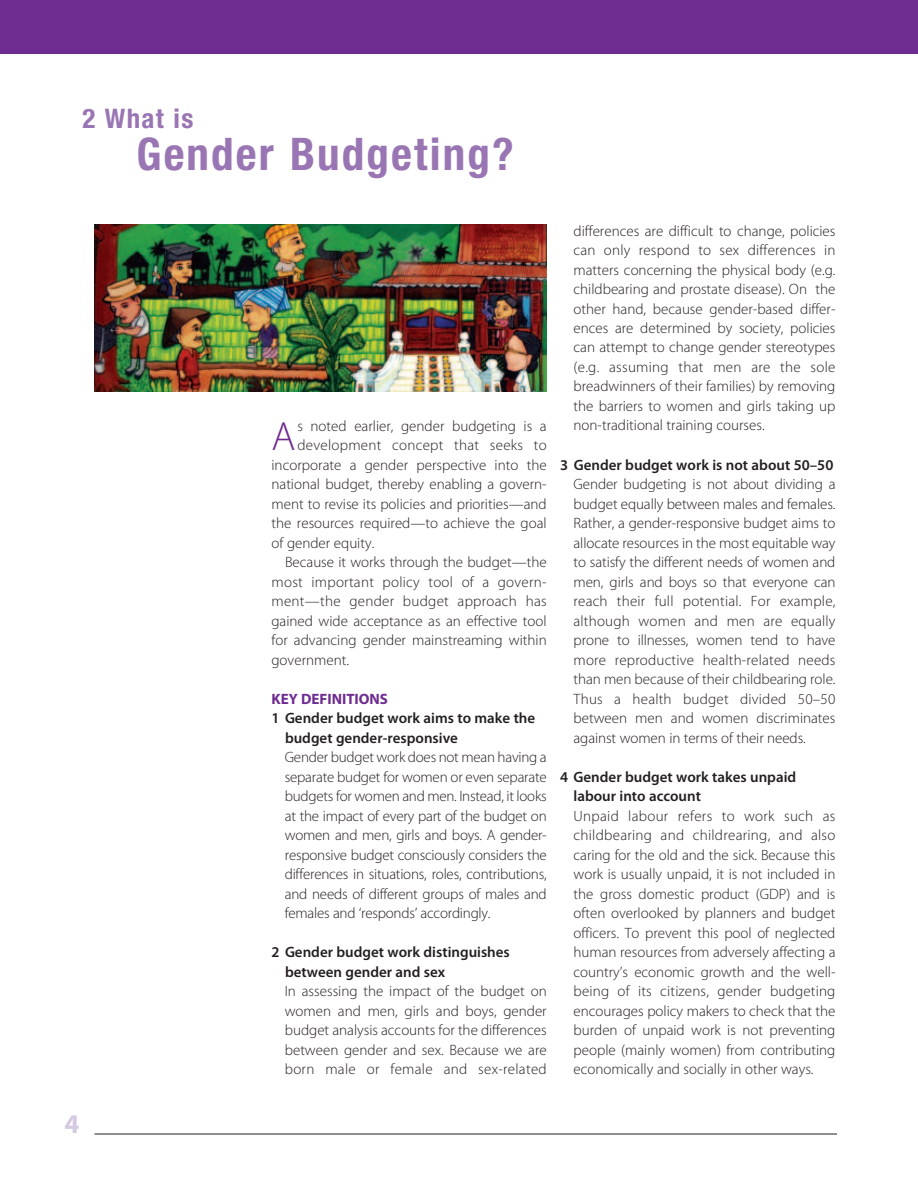
<style>
.page{position:relative;width:918px;height:1188px;background:#fff}
.page>*{position:absolute;margin:0;border:0;box-sizing:border-box;transform-origin:0 0}
.t1{font:700 condensed 45px "Helvetica Neue";letter-spacing:.05em;color:#9a75b3}
.t2{font:300 40.95px "Myriad Pro";color:#6e2c91}
.t3{font:700 condensed 27px "Helvetica Neue";letter-spacing:.05em;color:#9a75b3}
.t4{font:700 27px "Myriad Pro";color:#d5c9e2}
.t5{font:300 15px/19.5px "Myriad Pro";color:#231f20;text-align:justify}
.t6{font:600 15px/19.5px "Myriad Pro";color:#231f20}
.t7{font:300 15px "Myriad Pro";letter-spacing:.02em;color:#231f20}
.t8{font:700 15px "Myriad Pro";color:#6e2c91}
</style>
<div class="page">
<div style="left:0;top:0;width:918px;height:54px;background:#6e2c91"></div>
<hr style="left:94px;top:1134px;width:743px;height:1px;background:#231f20">
<img style="left:94px;top:224px;width:453px;height:168px">
<h3 class="t3" style="left:82px;top:109px;width:112px">2 What is</h3>
<h1 class="t1" style="left:136px;top:138px;width:379px">Gender Budgeting?</h1>
<h3 class="t4" style="left:65px;top:1113px;width:16px">4</h3>
<h2 class="t2" style="left:272px;top:421px;width:25px">A</h2>
<p class="t5" style="left:297px;top:417px;width:251px">s noted earlier, gender budgeting is a</p>
<p class="t7" style="left:297px;top:439px;width:251px">development concept that seeks to</p>
<p class="t5" style="left:272px;top:456px;width:277px">incorporate a gender perspective into the</p>
<p class="t5" style="left:272px;top:475px;width:277px">national budget, thereby enabling a govern-</p>
<p class="t5" style="left:272px;top:495px;width:277px">ment to revise its policies and priorities—and</p>
<p class="t5" style="left:272px;top:514px;width:277px">the resources required—to achieve the goal</p>
<p class="t5" style="left:272px;top:534px;width:104px">of gender equity.</p>
<p class="t5" style="left:285px;top:553px;width:263px">Because it works through the budget—the</p>
<p class="t7" style="left:272px;top:576px;width:277px">most important policy tool of a govern-</p>
<p class="t7" style="left:272px;top:595px;width:277px">ment—the gender budget approach has</p>
<p class="t5" style="left:272px;top:612px;width:277px">gained wide acceptance as an effective tool</p>
<p class="t5" style="left:272px;top:631px;width:277px">for advancing gender mainstreaming within</p>
<p class="t5" style="left:272px;top:651px;width:79px">government.</p>
<p class="t8" style="left:272px;top:693px;width:118px">KEY DEFINITIONS</p>
<p class="t6" style="left:285px;top:709px;width:252px;text-indent:-14px">1 Gender budget work aims to make the budget gender-responsive</p>
<p class="t5" style="left:285px;top:748px;width:263px">Gender budget work does not mean having a separate budget for women or even separate budgets for women and men. Instead, it looks at the impact of every part of the budget on women and men, girls and boys. A gender&shy;responsive budget consciously considers the differences in situations, roles, contributions, and needs of different groups of males and females and ‘responds’ accordingly.</p>
<p class="t6" style="left:285px;top:943px;width:226px;text-indent:-14px">2 Gender budget work distinguishes between gender and sex</p>
<p class="t5" style="left:285px;top:982px;width:263px">In assessing the impact of the budget on women and men, girls and boys, gender budget analysis accounts for the differences between gender and sex. Because we are born male or female and sex-related</p>
<p class="t5" style="left:574px;top:222px;width:263px">differences are difficult to change, policies can only respond to sex differences in matters concerning the physical body (e.g. childbearing and prostate disease). On the other hand, because gender-based differ&shy;ences are determined by society, policies can attempt to change gender stereotypes (e.g. assuming that men are the sole breadwinners of their families) by removing the barriers to women and girls taking up non-traditional training courses.</p>
<p class="t6" style="left:560px;top:456px;width:275px">3 Gender budget work is not about 50–50</p>
<p class="t5" style="left:574px;top:475px;width:263px">Gender budgeting is not about dividing a budget equally between males and females.<br>Rather, a gender-responsive budget aims to allocate resources in the most equitable way to satisfy the different needs of women and men, girls and boys so that everyone can reach their full potential. For example, although women and men are equally prone to illnesses, women tend to have more reproductive health-related needs than men because of their childbearing role.<br>Thus a health budget divided 50–50 between men and women discriminates against women in terms of their needs.</p>
<p class="t6" style="left:574px;top:768px;width:224px;text-indent:-13px">4 Gender budget work takes unpaid labour into account</p>
<p class="t5" style="left:574px;top:807px;width:263px">Unpaid labour refers to work such as childbearing and childrearing, and also caring for the old and the sick. Because this work is usually unpaid, it is not included in the gross domestic product (GDP) and is often overlooked by planners and budget officers. To prevent this pool of neglected human resources from adversely affecting a country’s economic growth and the well&shy;being of its citizens, gender budgeting encourages policy makers to check that the burden of unpaid work is not preventing people (mainly women) from contributing economically and socially in other ways.</p>
</div>
